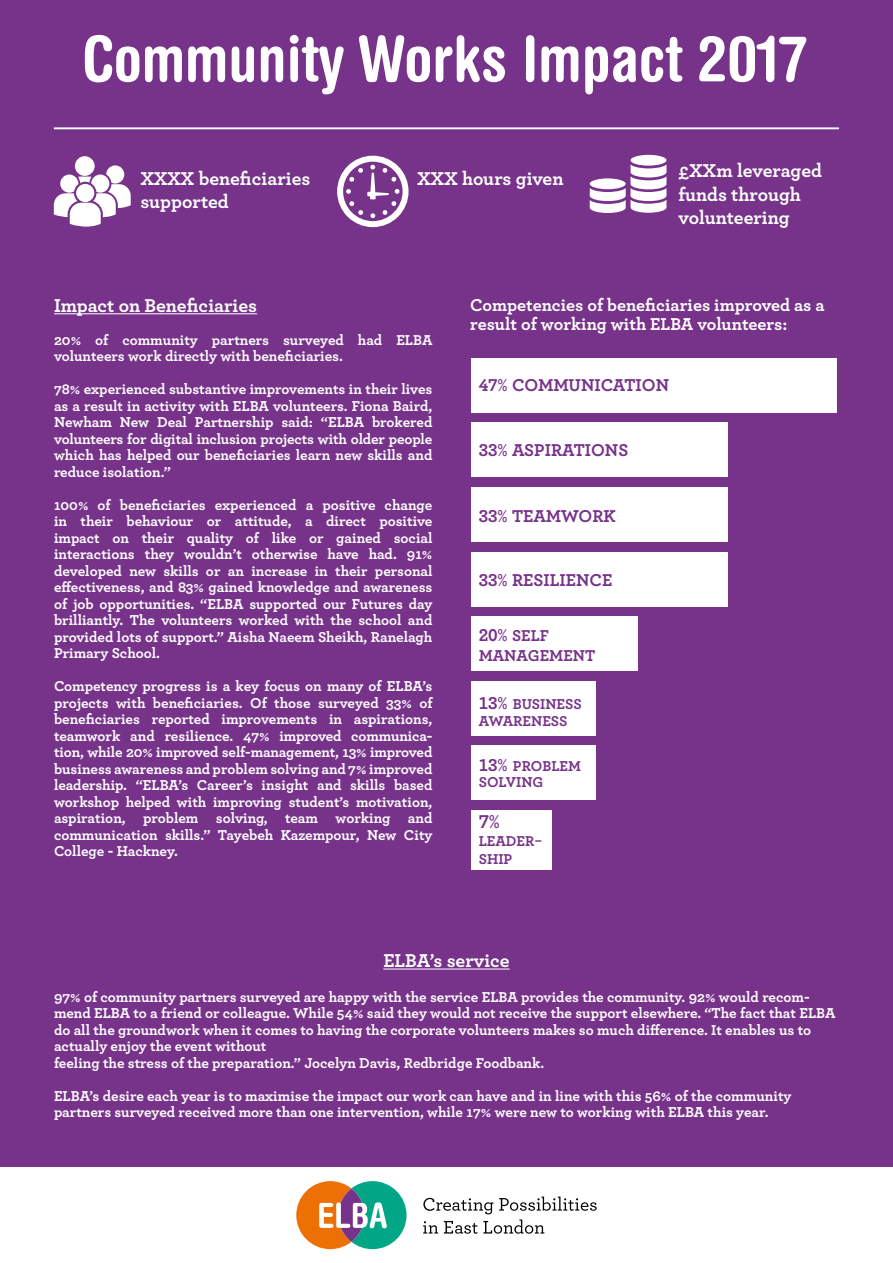
<style>
.page{position:relative;width:893px;height:1263px;background:#77328a}
.page>*{position:absolute;margin:0;border:0;box-sizing:border-box;transform-origin:0 0}
.t1{font:700 condensed 63px "Helvetica Rounded LT Pro";color:#fff}
.t2{font:700 19.5px/23.4px "Archer";color:#fff}
.t3{font:700 19.5px "Archer";color:#77328a}
.t4{font:700 18px/19.5px "Archer";color:#fff}
.t5{font:700 18px "Archer";color:#77328a}
.t6{font:700 16.5px/19.5px "Archer";color:#77328a}
.t7{font:700 15px/16.5px "Archer";color:#fff}
.t8{font:700 15px/16.5px "Archer";color:#77328a}
.s1{font-size:18px}
</style>
<div class="page">
<div style="left:0;top:1167px;width:893px;height:96px;background:#fff"></div>
<hr style="left:54px;top:313px;width:203px;height:1px;background:#fff">
<hr style="left:54px;top:127px;width:785px;height:2px;background:#fff">
<svg style="left:54px;top:156px;width:77px;height:71px"></svg>
<svg style="left:337px;top:156px;width:72px;height:71px"></svg>
<svg style="left:590px;top:155px;width:76px;height:58px"></svg>
<hr style="left:383px;top:968px;width:127px;height:1px;background:#fff">
<svg style="left:423px;top:1196px;width:174px;height:38px"></svg>
<svg style="left:296px;top:1181px;width:110px;height:68px"></svg>
<div style="left:471px;top:358px;width:366px;height:54px;background:#fff"></div>
<div style="left:471px;top:423px;width:257px;height:54px;background:#fff"></div>
<div style="left:471px;top:487px;width:257px;height:55px;background:#fff"></div>
<div style="left:471px;top:552px;width:257px;height:54px;background:#fff"></div>
<div style="left:471px;top:616px;width:167px;height:55px;background:#fff"></div>
<div style="left:471px;top:681px;width:125px;height:54px;background:#fff"></div>
<div style="left:471px;top:745px;width:125px;height:55px;background:#fff"></div>
<div style="left:471px;top:810px;width:81px;height:60px;background:#fff"></div>
<h1 class="t1" style="left:82px;top:21px;width:725px">Community Works Impact 2017</h1>
<h2 class="t2" style="left:140px;top:165px;width:171px">XXXX beneficiaries supported</h2>
<h2 class="t2" style="left:417px;top:166px;width:148px">XXX hours given</h2>
<h2 class="t2" style="left:679px;top:158px;width:145px">£XXm leveraged funds through volunteering</h2>
<h2 class="t2" style="left:54px;top:292px;width:205px">Impact on Beneficiaries</h2>
<p class="t7" style="left:54px;top:330px;width:380px">20% of community partners surveyed had ELBA volunteers work directly with beneficiaries.</p>
<p class="t7" style="left:54px;top:380px;width:380px;text-align:justify">78% experienced substantive improvements in their lives as a result in activity with ELBA volunteers. Fiona Baird, Newham New Deal Partnership said: “ELBA brokered volunteers for digital inclusion projects with older people which has helped our beneficiaries learn new skills and reduce isolation.”</p>
<p class="t7" style="left:54px;top:495px;width:380px;text-align:justify">100% of beneficiaries experienced a positive change in their behaviour or attitude, a direct positive impact on their quality of like or gained social interactions they wouldn’t otherwise have had. 91% developed new skills or an increase in their personal effectiveness, and 83% gained knowledge and awareness of job opportunities. “ELBA supported our Futures day brilliantly. The volunteers worked with the school and provided lots of support.” Aisha Naeem Sheikh, Ranelagh Primary School.</p>
<p class="t7" style="left:54px;top:677px;width:380px;text-align:justify">Competency progress is a key focus on many of ELBA’s projects with beneficiaries. Of those surveyed 33% of beneficiaries reported improvements in aspirations, teamwork and resilience. 47% improved communica&shy;tion, while 20% improved self-management, 13% improved business awareness and problem solving and 7% improved leadership. “ELBA’s Career’s insight and skills based workshop helped with improving student’s motivation, aspiration, problem solving, team working and communication skills.” Tayebeh Kazempour, New City College - Hackney.</p>
<p class="t4" style="left:470px;top:294px;width:356px">Competencies of beneficiaries improved as a result of working with ELBA volunteers:</p>
<p class="t5" style="left:479px;top:371px;width:192px">47% COMMUNICATION</p>
<p class="t5" style="left:479px;top:436px;width:151px">33% ASPIRATIONS</p>
<p class="t5" style="left:479px;top:501px;width:139px">33% TEAMWORK</p>
<p class="t5" style="left:479px;top:566px;width:135px">33% RESILIENCE</p>
<p class="t6" style="left:479px;top:625px;width:118px"><span class="s1">20%</span> SELF<br>MANAGEMENT</p>
<p class="t8" style="left:479px;top:695px;width:104px"><span class="s1">13%</span> BUSINESS<br>AWARENESS</p>
<p class="t8" style="left:479px;top:756px;width:104px"><span class="s1">13%</span> PROBLEM<br>SOLVING</p>
<h2 class="t3" style="left:479px;top:806px;width:22px">7%</h2>
<p class="t8" style="left:479px;top:831px;width:65px;line-height:18px">LEADER-<br>SHIP</p>
<h2 class="t2" style="left:383px;top:948px;width:128px">ELBA’s service</h2>
<p class="t7" style="left:54px;top:987px;width:783px">97% of community partners surveyed are happy with the service ELBA provides the community. 92% would recom&shy;mend ELBA to a friend or colleague. While 54% said they would not receive the support elsewhere. “The fact that ELBA do all the groundwork when it comes to having the corporate volunteers makes so much difference. It enables us to actually enjoy the event without<br>feeling the stress of the preparation.” Jocelyn Davis, Redbridge Foodbank.</p>
<p class="t7" style="left:54px;top:1086px;width:739px">ELBA’s desire each year is to maximise the impact our work can have and in line with this 56% of the community partners surveyed received more than one intervention, while 17% were new to working with ELBA this year.</p>
</div>
